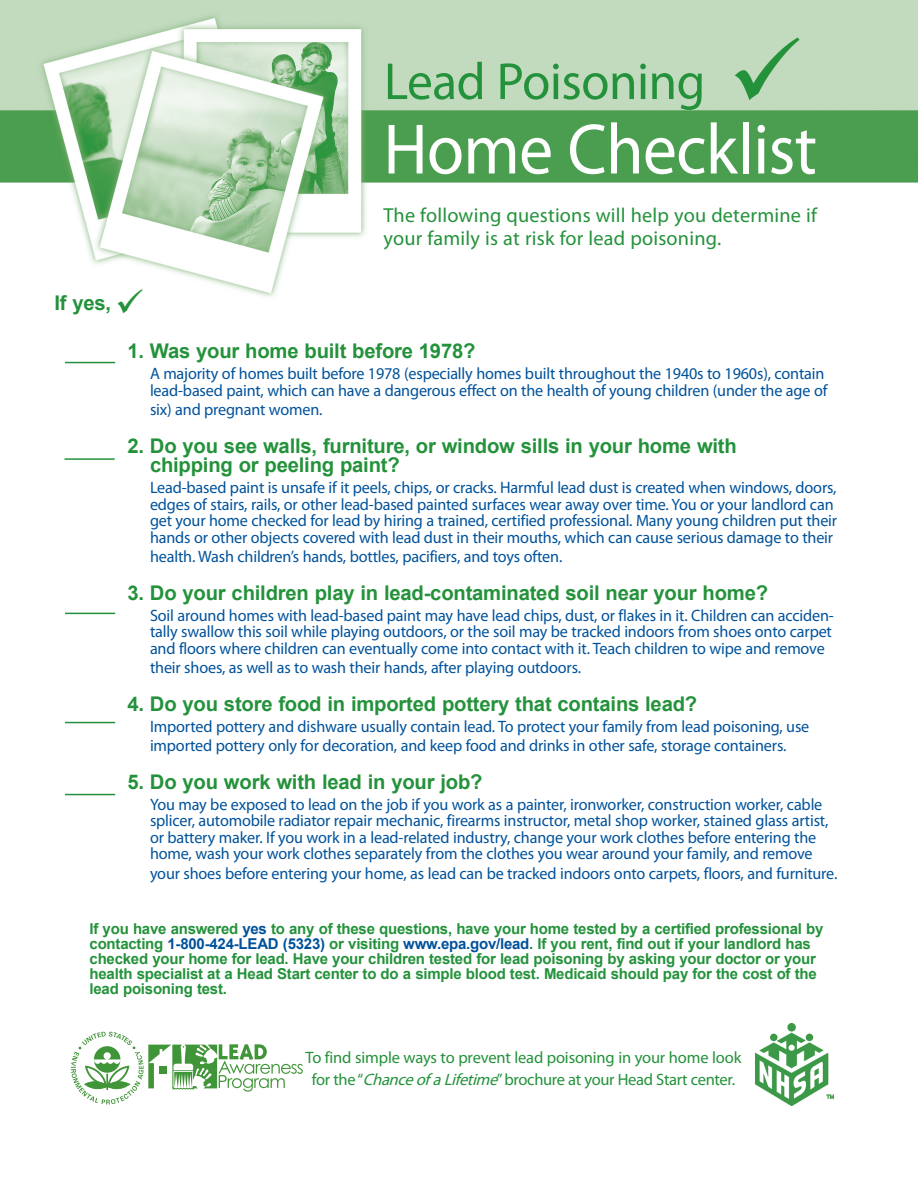
<style>
.page{position:relative;width:918px;height:1188px;background:#fff}
.page>*{position:absolute;margin:0;border:0;box-sizing:border-box;transform-origin:0 0}
.Head{font:72px "Myriad Pro";letter-spacing:-.01em;color:#fff;scale:.94 1}
.Head-2{font:52.5px "Myriad Pro";letter-spacing:-.01em;color:#24923b}
.Subhead_1{font:700 20.25px/19.5px "Arial";letter-spacing:-.01em;color:#24923b}
.Subhead_1-2{font:20.25px/22.5px "Myriad Pro";letter-spacing:.01em;color:#24923b}
.Bodytext_Indent{font:16.5px/16.5px "Myriad Pro";letter-spacing:-.01em;color:#01529b}
.For_More_Information{font:16.5px/22.5px "Myriad Pro";letter-spacing:-.015em;color:#24923b;text-align:center}
.For_More_Information-2{font:700 15px/15px "Arial";letter-spacing:-.015em;color:#24923b}
.s1{color:#01529b}
.s2{font-style:italic}
</style>
<div class="page">
<img style="left:0;top:0;width:918px;height:297px">
<hr style="left:65px;top:362px;width:50px;height:1px;background:#24923b">
<hr style="left:64px;top:458px;width:51px;height:2px;background:#24923b">
<hr style="left:65px;top:613px;width:50px;height:1px;background:#24923b">
<hr style="left:65px;top:722px;width:50px;height:1px;background:#24923b">
<hr style="left:65px;top:794px;width:50px;height:1px;background:#24923b">
<img style="left:756px;top:1024px;width:77px;height:82px">
<svg style="left:71px;top:1032px;width:232px;height:72px"></svg>
<div style="left:735px;top:36px;width:64px;height:64px;background:#c2dbbe"></div>
<svg style="left:118px;top:289px;width:25px;height:8px"></svg>
<p class="Head-2" style="left:384px;top:49px;width:323px">Lead Poisoning</p>
<p class="Head" style="left:383px;top:105px;width:463px">Home Checklist</p>
<p class="Subhead_1-2" style="left:383px;top:204px;width:435px">The following questions will help you determine if your family is at risk for lead poisoning.</p>
<p class="Subhead_1" style="left:54px;top:294px;width:58px">If yes,</p>
<p class="Subhead_1" style="left:128px;top:342px;width:349px">1. Was your home built before 1978?</p>
<p class="Bodytext_Indent" style="left:150px;top:365px;width:679px">A majority of homes built before 1978 (especially homes built throughout the 1940s to 1960s), contain lead-based paint, which can have a dangerous effect on the health of young children (under the age of</p>
<p class="Bodytext_Indent" style="left:150px;top:401px;width:174px">six) and pregnant women.</p>
<p class="Subhead_1" style="left:150px;top:437px;width:588px;text-indent:-22px">2. Do you see walls, furniture, or window sills in your home with chipping or peeling paint?</p>
<p class="Bodytext_Indent" style="left:150px;top:479px;width:689px">Lead-based paint is unsafe if it peels, chips, or cracks. Harmful lead dust is created when windows, doors, edges of stairs, rails, or other lead-based painted surfaces wear away over time. You or your landlord can get your home checked for lead by hiring a trained, certified professional. Many young children put their hands or other objects covered with lead dust in their mouths, which can cause serious damage to their</p>
<p class="Bodytext_Indent" style="left:150px;top:548px;width:414px">health. Wash children’s hands, bottles, pacifiers, and toys often.</p>
<p class="Subhead_1" style="left:128px;top:584px;width:642px">3. Do your children play in lead-contaminated soil near your home?</p>
<p class="Bodytext_Indent" style="left:150px;top:607px;width:685px;text-align:justify">Soil around homes with lead-based paint may have lead chips, dust, or flakes in it. Children can acciden&shy;tally swallow this soil while playing outdoors, or the soil may be tracked indoors from shoes onto carpet and floors where children can eventually come into contact with it. Teach children to wipe and remove</p>
<p class="Bodytext_Indent" style="left:150px;top:659px;width:433px">their shoes, as well as to wash their hands, after playing outdoors.</p>
<p class="Subhead_1" style="left:128px;top:695px;width:571px">4. Do you store food in imported pottery that contains lead?</p>
<p class="Bodytext_Indent" style="left:150px;top:716px;width:661px;line-height:19.5px">Imported pottery and dishware usually contain lead. To protect your family from lead poisoning, use imported pottery only for decoration, and keep food and drinks in other safe, storage containers.</p>
<p class="Subhead_1" style="left:128px;top:773px;width:357px">5. Do you work with lead in your job?</p>
<p class="Bodytext_Indent" style="left:150px;top:796px;width:680px">You may be exposed to lead on the job if you work as a painter, ironworker, construction worker, cable splicer, automobile radiator repair mechanic, firearms instructor, metal shop worker, stained glass artist, or battery maker. If you work in a lead-related industry, change your work clothes before entering the home, wash your work clothes separately from the clothes you wear around your family, and remove</p>
<p class="Bodytext_Indent" style="left:150px;top:865px;width:689px">your shoes before entering your home, as lead can be tracked indoors onto carpets, floors, and furniture.</p>
<p class="For_More_Information-2" style="left:90px;top:922px;width:735px">If you have answered <span class="s1">yes</span> to any of these questions, have your home tested by a certified professional by contacting <span class="s1">1-800-424-LEAD (5323)</span> or visiting <span class="s1">www.epa.gov/lead</span>. If you rent, find out if your landlord has checked your home for lead. Have your children tested for lead poisoning by asking your doctor or your health specialist at a Head Start center to do a simple blood test. Medicaid should pay for the cost of the lead poisoning test.</p>
<p class="For_More_Information" style="left:306px;top:1046px;width:437px">To find simple ways to prevent lead poisoning in your home look for the “<span class="s2">ChanceofaLifetime</span>” brochure at your Head Start center.</p>
</div>
